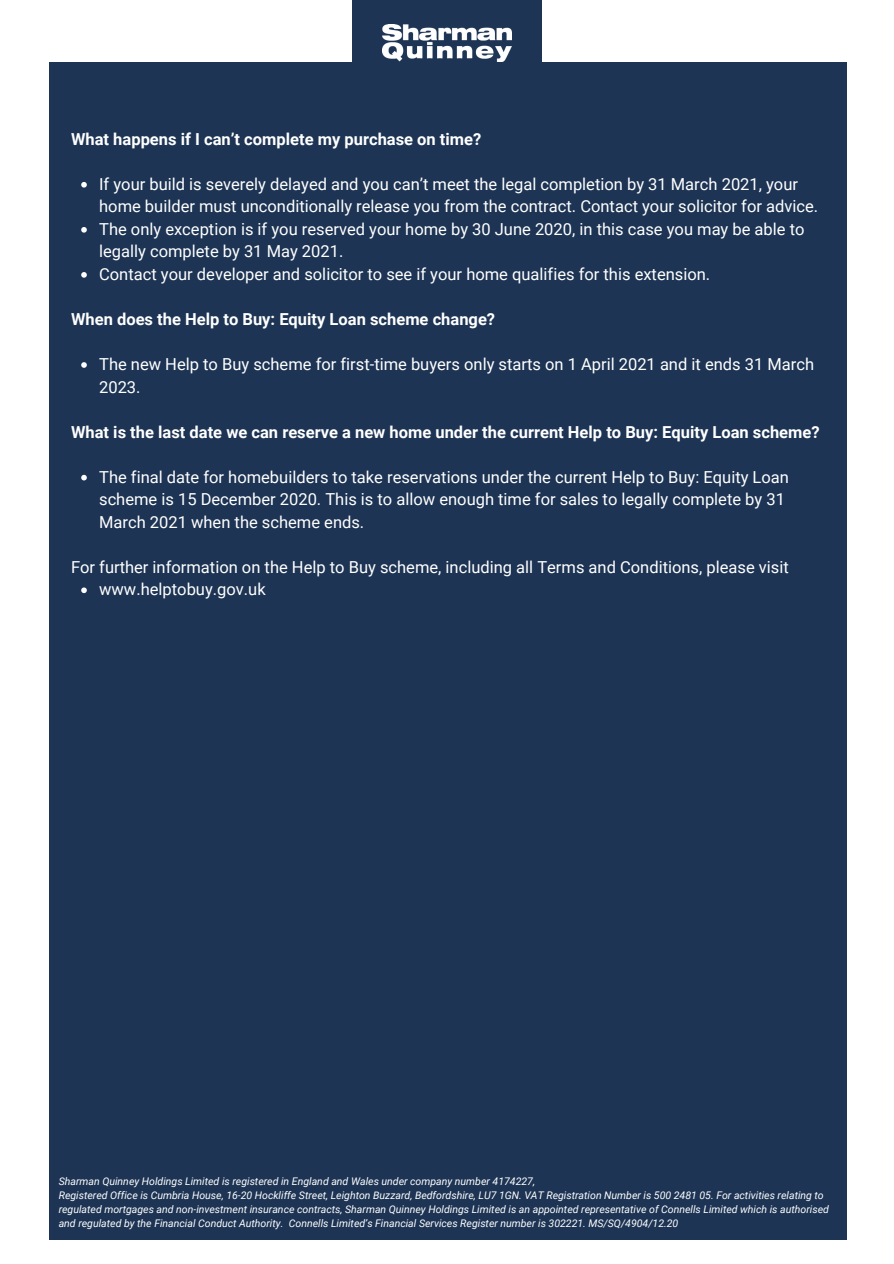
<style>
.page{position:relative;width:894px;height:1264px;background:#fff}
.page>*{position:absolute;margin:0;border:0;box-sizing:border-box;transform-origin:0 0}
.t1{font:16.5px/22.5px "Roboto";color:#fff}
.t2{font:700 16.5px "Roboto";color:#fff}
.t3{font:italic 10.5px/14px "Roboto";color:#fff}
</style>
<div class="page">
<div style="left:49px;top:62px;width:797px;height:1177px;background:#1d3454"></div>
<div style="left:352px;top:0;width:190px;height:184px;background:#1d3454"></div>
<svg style="left:81px;top:182px;width:6px;height:5px"></svg>
<svg style="left:81px;top:227px;width:6px;height:6px"></svg>
<svg style="left:81px;top:272px;width:6px;height:6px"></svg>
<svg style="left:81px;top:362px;width:6px;height:6px"></svg>
<svg style="left:81px;top:475px;width:6px;height:5px"></svg>
<svg style="left:81px;top:587px;width:6px;height:6px"></svg>
<img style="left:382px;top:24px;width:129px;height:37px">
<p class="t2" style="left:71px;top:129px;width:411px">What happens if I can’t complete my purchase on time?</p>
<p class="t1" style="left:99px;top:173px;width:720px">If your build is severely delayed and you can’t meet the legal completion by 31 March 2021, your home builder must unconditionally release you from the contract. Contact your solicitor for advice.<br>The only exception is if you reserved your home by 30 June 2020, in this case you may be able to legally complete by 31 May 2021.<br>Contact your developer and solicitor to see if your home qualifies for this extension.</p>
<p class="t2" style="left:71px;top:310px;width:425px">When does the Help to Buy: Equity Loan scheme change?</p>
<p class="t1" style="left:99px;top:353px;width:716px">The new Help to Buy scheme for first-time buyers only starts on 1 April 2021 and it ends 31 March<br>2023.</p>
<p class="t2" style="left:71px;top:422px;width:749px">What is the last date we can reserve a new home under the current Help to Buy: Equity Loan scheme?</p>
<p class="t1" style="left:99px;top:466px;width:691px">The final date for homebuilders to take reservations under the current Help to Buy: Equity Loan scheme is 15 December 2020. This is to allow enough time for sales to legally complete by 31<br>March 2021 when the scheme ends.</p>
<p class="t1" style="left:71px;top:556px;width:719px">For further information on the Help to Buy scheme, including all Terms and Conditions, please visit</p>
<p class="t1" style="left:99px;top:578px;width:168px">www.helptobuy.gov.uk</p>
<p class="t3" style="left:59px;top:1173px;width:771px">Sharman Quinney Holdings Limited is registered in England and Wales under company number 4174227,<br>Registered Office is Cumbria House, 16-20 Hockliffe Street, Leighton Buzzard, Bedfordshire, LU7 1GN. VAT Registration Number is 500 2481 05. For activities relating to regulated mortgages and non-investment insurance contracts, Sharman Quinney Holdings Limited is an appointed representative of Connells Limited which is authorised and regulated by the Financial Conduct Authority. Connells Limited’s Financial Services Register number is 302221. MS/SQ/4904/12.20</p>
</div>
